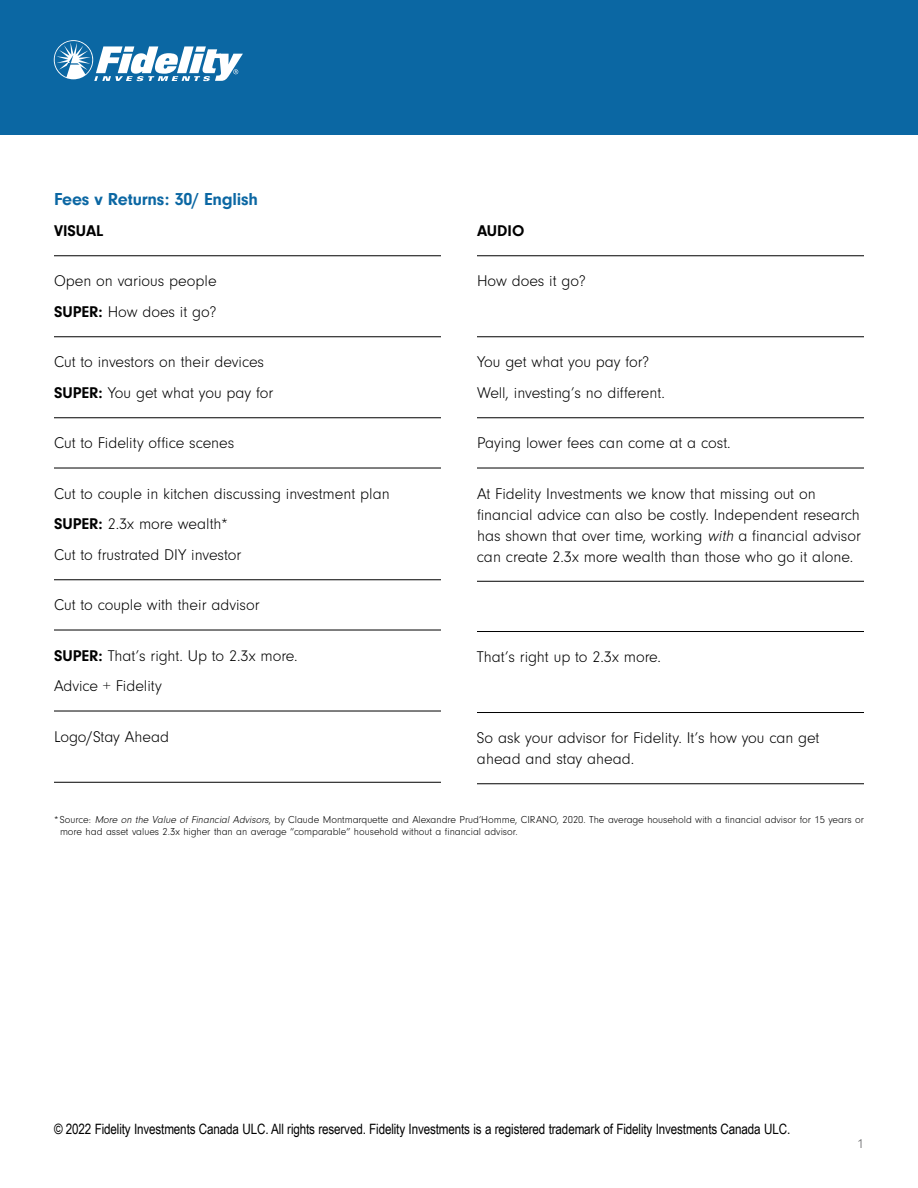
<style>
.page{position:relative;width:918px;height:1188px;background:#fff}
.page>*{position:absolute;margin:0;border:0;box-sizing:border-box;transform-origin:0 0}
.t1{font:700 18px "Neuzeit Gro";letter-spacing:-.01em;color:#0b67a3}
.t2{font:300 16.2px/30.8px "Neuzeit Gro";color:#000}
.t3{font:700 16.2px "Neuzeit Gro";color:#000}
.t4{font:14.25px "Arial Narrow";letter-spacing:-.01em;color:#000}
.t5{font:300 13.5px "Neuzeit Gro";color:#58595b}
.t6{font:300 10.5px/12px "Neuzeit Gro";color:#000}
.s1{font-weight:700}
.s2{font-style:italic}
</style>
<div class="page">
<div style="left:0;top:0;width:918px;height:135px;background:#0b67a3"></div>
<svg style="left:54px;top:40px;width:189px;height:41px"></svg>
<hr style="left:54px;top:256px;width:387px;height:1px;background:#000">
<hr style="left:54px;top:337px;width:387px;height:1px;background:#000">
<hr style="left:54px;top:418px;width:387px;height:1px;background:#000">
<hr style="left:54px;top:468px;width:387px;height:1px;background:#000">
<hr style="left:54px;top:580px;width:387px;height:1px;background:#000">
<hr style="left:54px;top:630px;width:387px;height:1px;background:#000">
<hr style="left:54px;top:711px;width:387px;height:1px;background:#000">
<hr style="left:54px;top:782px;width:387px;height:1px;background:#000">
<hr style="left:477px;top:256px;width:387px;height:1px;background:#000">
<hr style="left:477px;top:337px;width:387px;height:1px;background:#000">
<hr style="left:477px;top:418px;width:387px;height:1px;background:#000">
<hr style="left:477px;top:468px;width:387px;height:1px;background:#000">
<hr style="left:477px;top:581px;width:387px;height:1px;background:#000">
<hr style="left:477px;top:631px;width:387px;height:1px;background:#000">
<hr style="left:477px;top:712px;width:387px;height:1px;background:#000">
<hr style="left:477px;top:784px;width:387px;height:1px;background:#000">
<p class="t1" style="left:54px;top:189px;width:206px">Fees v Returns: 30/ English</p>
<p class="t3" style="left:54px;top:222px;width:51px">VISUAL</p>
<p class="t2" style="left:54px;top:266px;width:164px">Open on various people<br><span class="s1">SUPER:</span> How does it go?</p>
<p class="t2" style="left:54px;top:347px;width:221px">Cut to investors on their devices<br><span class="s1">SUPER:</span> You get what you pay for</p>
<p class="t2" style="left:54px;top:428px;width:182px">Cut to Fidelity office scenes</p>
<p class="t2" style="left:54px;top:478px;width:337px">Cut to couple in kitchen discussing investment plan<br><span class="s1">SUPER:</span> 2.3x more wealth*<br>Cut to frustrated DIY investor</p>
<p class="t2" style="left:54px;top:590px;width:207px">Cut to couple with their advisor</p>
<p class="t2" style="left:54px;top:640px;width:245px"><span class="s1">SUPER:</span> That’s right. Up to 2.3x more.<br>Advice + Fidelity</p>
<p class="t2" style="left:54px;top:721px;width:117px">Logo/Stay Ahead</p>
<p class="t3" style="left:477px;top:222px;width:49px">AUDIO</p>
<p class="t2" style="left:477px;top:266px;width:110px">How does it go?</p>
<p class="t2" style="left:477px;top:347px;width:189px">You get what you pay for?<br>Well, investing’s no different.</p>
<p class="t2" style="left:477px;top:428px;width:255px">Paying lower fees can come at a cost.</p>
<p class="t2" style="left:477px;top:483px;width:386px;line-height:21px">At Fidelity Investments we know that missing out on financial advice can also be costly. Independent research has shown that over time, working <span class="s2">with</span> a financial advisor can create 2.3x more wealth than those who go it alone.</p>
<p class="t2" style="left:477px;top:642px;width:186px">That’s right up to 2.3x more.</p>
<p class="t2" style="left:477px;top:728px;width:344px;line-height:21px">So ask your advisor for Fidelity. It’s how you can get ahead and stay ahead.</p>
<p class="t6" style="left:60px;top:814px;width:805px;text-indent:-6px">* Source: <span class="s2">More on the Value of Financial Advisors</span>, by Claude Montmarquette and Alexandre Prud’Homme, CIRANO, 2020. The average household with a financial advisor for 15 years or more had asset values 2.3x higher than an average “comparable” household without a financial advisor.</p>
<p class="t4" style="left:54px;top:1119px;width:738px">© 2022 Fidelity Investments Canada ULC. All rights reserved. Fidelity Investments is a registered trademark of Fidelity Investments Canada ULC.</p>
<p class="t5" style="left:857px;top:1137px;width:8px">1</p>
</div>
